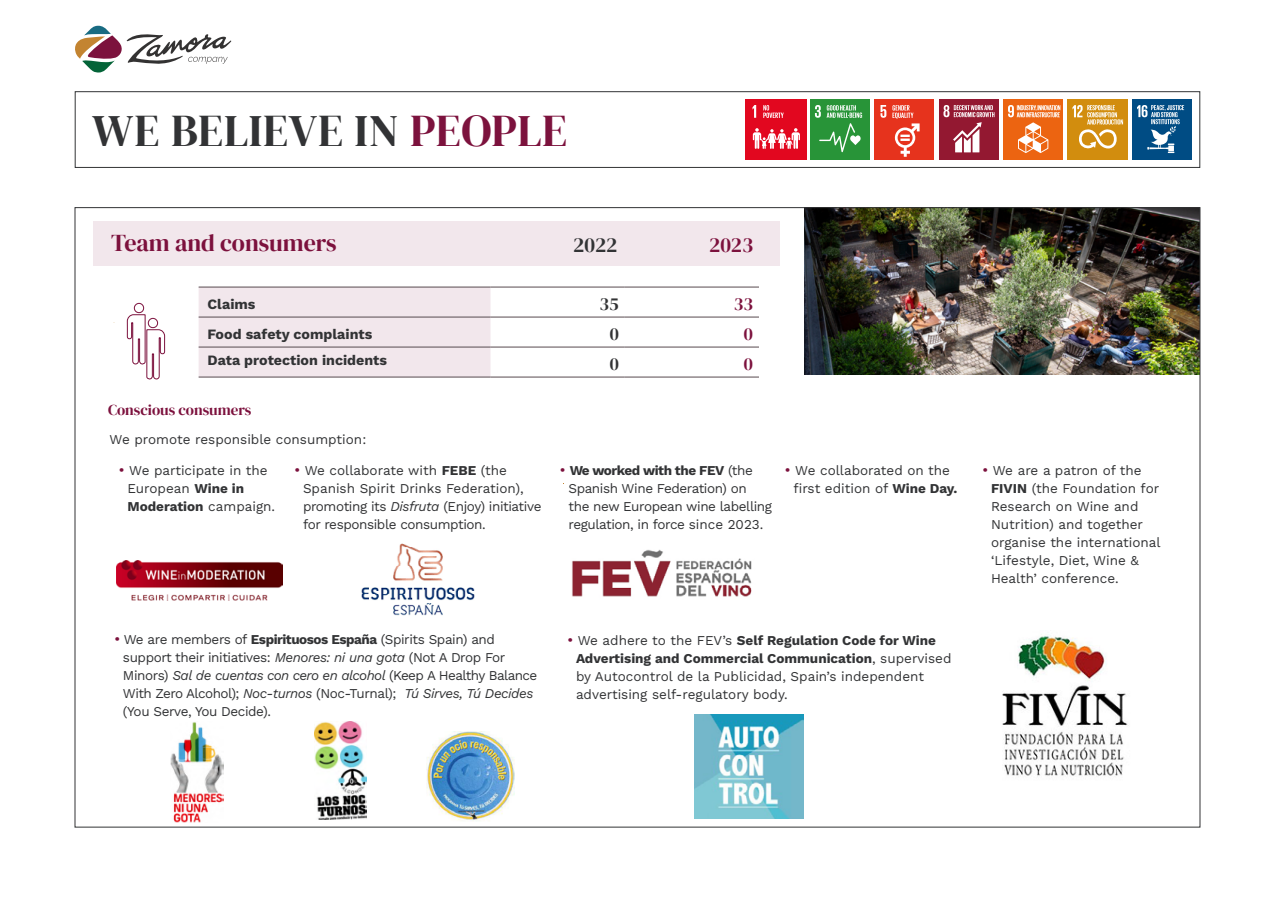
<style>
.page{position:relative;width:1275px;height:900px;background:#fff}
.page>*{position:absolute;margin:0;border:0;box-sizing:border-box;transform-origin:0 0}
.t1{font:45px "DM Serif Display";letter-spacing:.01em;color:#323335}
.t2{font:24px "DM Serif Display";color:#7c113d}
.t3{font:21px "DM Serif Display";color:#323335}
.t4{font:21px "DM Serif Display";color:#7c113d}
.t5{font:18px "DM Serif Display";color:#323335}
.t6{font:18px "DM Serif Display";color:#7c113d}
.t7{font:15px "DM Serif Display";color:#7c113d}
.t8{font:14.25px "Work Sans";color:#323335}
.t9{font:13.5px/18px "Work Sans";letter-spacing:-.03em;color:#323335}
.t10{font:13.5px/18px "Work Sans";color:#323335}
.s1{color:#7c123d}
.s2{font-size:15px;color:#7c113d}
.s3{font-style:italic}
</style>
<div class="page">
<img style="left:804px;top:209px;width:394px;height:165px">
<div style="left:93px;top:221px;width:687px;height:45px;background:#f2e7ec"></div>
<div style="left:199px;top:288px;width:291px;height:89px;background:#f2e7ec"></div>
<hr style="left:490px;top:377px;width:135px;height:1px;background:#574a4f">
<hr style="left:625px;top:377px;width:134px;height:1px;background:#574a4f">
<hr style="left:490px;top:287px;width:135px;height:1px;background:#574a4f">
<hr style="left:625px;top:287px;width:134px;height:1px;background:#574a4f">
<hr style="left:490px;top:317px;width:135px;height:1px;background:#574a4f">
<hr style="left:625px;top:317px;width:134px;height:1px;background:#574a4f">
<hr style="left:490px;top:347px;width:135px;height:1px;background:#574a4f">
<hr style="left:625px;top:347px;width:134px;height:1px;background:#574a4f">
<hr style="left:199px;top:377px;width:292px;height:1px;background:#574a4f">
<hr style="left:199px;top:287px;width:292px;height:1px;background:#574a4f">
<hr style="left:199px;top:317px;width:292px;height:1px;background:#574a4f">
<hr style="left:199px;top:347px;width:292px;height:1px;background:#574a4f">
<div style="left:134px;top:303px;width:10px;height:10px;border:1px solid #7c113d;border-radius:50%"></div>
<svg style="left:127px;top:314px;width:38px;height:65px"></svg>
<div style="left:148px;top:318px;width:10px;height:10px;border:1px solid #7c113d;border-radius:50%"></div>
<img style="left:117px;top:560px;width:165px;height:40px">
<img style="left:572px;top:549px;width:180px;height:48px">
<img style="left:1002px;top:634px;width:126px;height:143px">
<img style="left:361px;top:543px;width:114px;height:73px">
<img style="left:426px;top:731px;width:88px;height:90px">
<img style="left:694px;top:714px;width:110px;height:105px">
<img style="left:314px;top:722px;width:52px;height:97px">
<img style="left:170px;top:722px;width:53px;height:101px">
<svg style="left:75px;top:26px;width:156px;height:47px"></svg>
<div style="left:75px;top:92px;width:1125px;height:76px;background:#fff;border:1px solid #323335"></div>
<div style="left:1003px;top:100px;width:60px;height:60px;background:#ec6411"></div>
<div style="left:1067px;top:100px;width:61px;height:60px;background:#d28d0e"></div>
<div style="left:1132px;top:100px;width:60px;height:60px;background:#004c84"></div>
<div style="left:810px;top:100px;width:60px;height:60px;background:#289438"></div>
<div style="left:874px;top:100px;width:60px;height:60px;background:#e6331d"></div>
<div style="left:939px;top:100px;width:60px;height:60px;background:#931831"></div>
<div style="left:745px;top:100px;width:62px;height:60px;background:#e2071f"></div>
<svg style="left:753px;top:105px;width:47px;height:44px"></svg>
<svg style="left:815px;top:105px;width:47px;height:47px"></svg>
<svg style="left:880px;top:105px;width:40px;height:52px"></svg>
<svg style="left:943px;top:105px;width:52px;height:47px"></svg>
<svg style="left:1008px;top:105px;width:52px;height:48px"></svg>
<svg style="left:1073px;top:105px;width:50px;height:44px"></svg>
<svg style="left:1137px;top:105px;width:47px;height:48px"></svg>
<h1 class="t1" style="left:92px;top:104px;width:477px">WE BELIEVE IN <span class="s1">PEOPLE</span></h1>
<h2 class="t2" style="left:111px;top:229px;width:227px">Team and consumers</h2>
<h3 class="t3" style="left:573px;top:232px;width:46px">2022</h3>
<h3 class="t4" style="left:709px;top:232px;width:46px">2023</h3>
<p class="t8" style="left:208px;top:293px;width:49px">Claims</p>
<h3 class="t5" style="left:600px;top:294px;width:21px">35</h3>
<h3 class="t6" style="left:734px;top:294px;width:21px">33</h3>
<p class="t8" style="left:208px;top:323px;width:166px">Food safety complaints</p>
<h3 class="t5" style="left:610px;top:324px;width:11px">0</h3>
<h3 class="t6" style="left:744px;top:324px;width:11px">0</h3>
<p class="t8" style="left:208px;top:349px;width:181px">Data protection incidents</p>
<h3 class="t5" style="left:610px;top:354px;width:11px">0</h3>
<h3 class="t6" style="left:744px;top:354px;width:11px">0</h3>
<p class="t7" style="left:108px;top:401px;width:145px">Conscious consumers</p>
<p class="t10" style="left:110px;top:429px;width:258px">We promote responsible consumption:</p>
<p class="t10" style="left:128px;top:461px;width:149px;text-indent:-9px"><span class="s2">•</span> We participate in the<br>European Wine in<br>Moderation campaign.</p>
<p class="t9" style="left:303px;top:461px;width:240px;text-indent:-9px"><span class="s2">•</span> We collaborate with FEBE (the Spanish Spirit Drinks Federation), promoting its <span class="s3">Disfruta</span> (Enjoy) initiative for responsible consumption.</p>
<p class="t9" style="left:568px;top:461px;width:205px;text-indent:-9px"><span class="s2">•</span> We worked with the FEV (the<br>Spanish Wine Federation) on<br>the new European wine labelling regulation, in force since 2023.</p>
<p class="t10" style="left:794px;top:461px;width:166px;text-indent:-9px"><span class="s2">•</span> We collaborated on the first edition of Wine Day.</p>
<p class="t10" style="left:991px;top:461px;width:171px;text-indent:-9px"><span class="s2">•</span> We are a patron of the<br>FIVIN (the Foundation for<br>Research on Wine and<br>Nutrition) and together organise the international ‘Lifestyle, Diet, Wine &amp;<br>Health’ conference.</p>
<p class="t9" style="left:123px;top:630px;width:416px;text-indent:-9px"><span class="s2">•</span> We are members of Espirituosos España (Spirits Spain) and support their initiatives: <span class="s3">Menores: ni una gota</span> (Not A Drop For Minors) <span class="s3">Sal de cuentas con cero en alcohol</span> (Keep A Healthy Balance With Zero Alcohol); <span class="s3">Noc-turnos</span> (Noc-Turnal); <span class="s3">Tú Sirves, Tú Decides </span>(You Serve, You Decide).</p>
<p class="t10" style="left:576px;top:631px;width:377px;text-indent:-9px"><span class="s2">•</span> We adhere to the FEV’s Self Regulation Code for Wine Advertising and Commercial Communication, supervised by Autocontrol de la Publicidad, Spain’s independent advertising self-regulatory body.</p>
</div>
